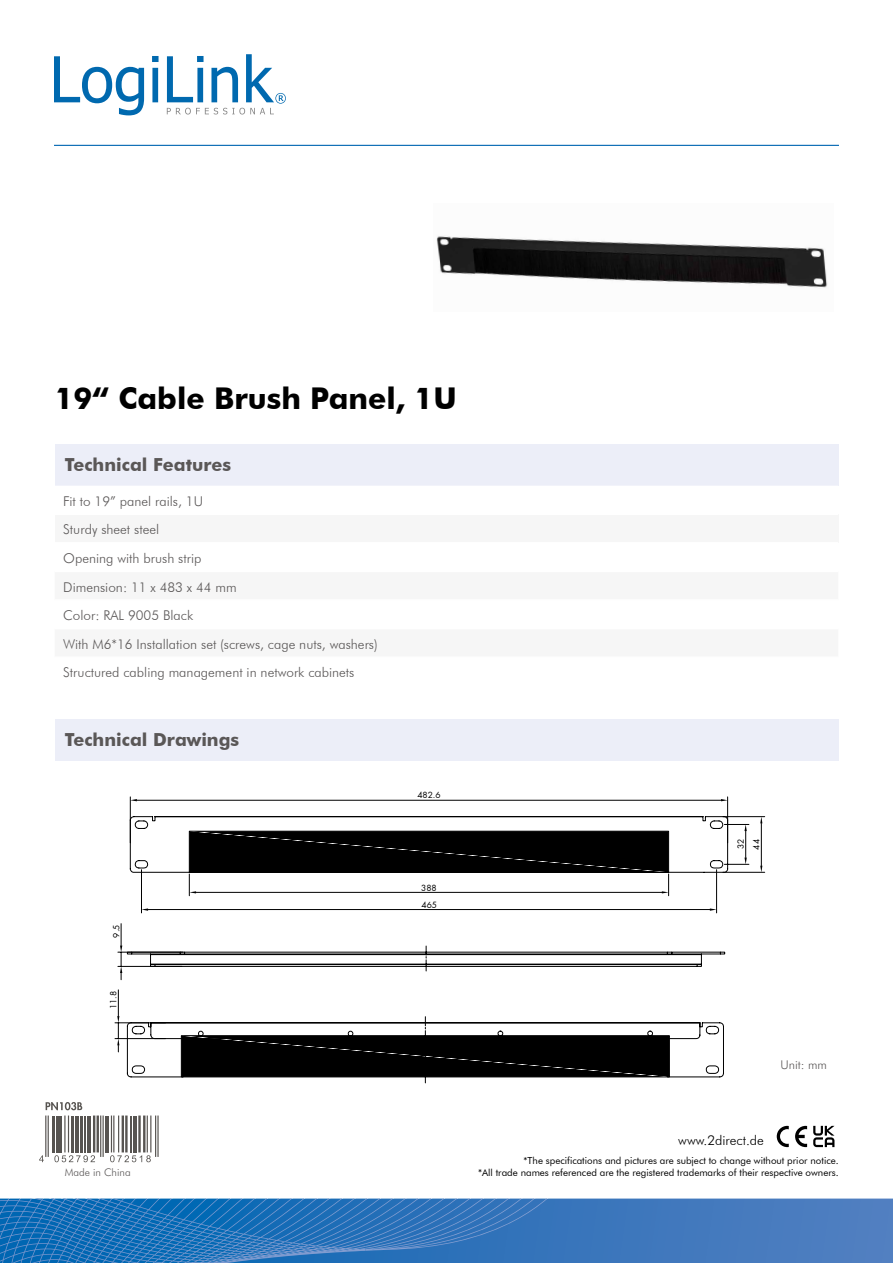
<style>
.page{position:relative;width:893px;height:1263px;background:#fff}
.page>*{position:absolute;margin:0;border:0;box-sizing:border-box;transform-origin:0 0}
.t1{font:700 30px "Futura BT";color:#000}
.t2{font:700 18px "Futura BT";color:#5a5757}
.t3{font:300 13.5px/28.7px "Futura BT";color:#5a5757}
.t4{font:300 13.5px "Futura BT";color:#000}
.t5{font:300 12px "Futura BT";color:#5a5757}
.t6{font:300 10.5px "Futura BT";color:#5a5757}
.t7{font:9.75px/11.7px "Futura BT";color:#000;text-align:right}
.t8{font:8.4px/15.8px "Futura";color:#000}
</style>
<div class="page">
<svg style="left:0;top:1198px;width:893px;height:65px;background:#3978bc"></svg>
<svg style="left:42px;top:1115px;width:115px;height:48px"></svg>
<svg style="left:207px;top:1198px;width:341px;height:43px;background:#2f75bb"></svg>
<svg style="left:0;top:1220px;width:171px;height:22px;background:#1c71b8"></svg>
<hr style="left:54px;top:145px;width:785px;height:1px;background:#0066b2">
<svg style="left:54px;top:56px;width:90px;height:59px"></svg>
<svg style="left:152px;top:56px;width:7px;height:46px"></svg>
<svg style="left:167px;top:54px;width:119px;height:60px"></svg>
<svg style="left:777px;top:1126px;width:12px;height:21px"></svg>
<svg style="left:795px;top:1126px;width:12px;height:21px"></svg>
<svg style="left:813px;top:1126px;width:21px;height:21px"></svg>
<div style="left:55px;top:444px;width:783px;height:42px;background:#eceef8"></div>
<div style="left:55px;top:514px;width:783px;height:29px;background:#f6f6f6"></div>
<hr style="left:55px;top:513px;width:783px;height:2px;background:#fff">
<hr style="left:55px;top:542px;width:783px;height:2px;background:#fff">
<img style="left:436px;top:236px;width:392px;height:52px">
<div style="left:55px;top:719px;width:783px;height:42px;background:#eceef8"></div>
<svg style="left:126px;top:945px;width:600px;height:133px"></svg>
<svg style="left:180px;top:1016px;width:490px;height:68px"></svg>
<hr style="left:723px;top:816px;width:42px;height:1px;background:#000">
<hr style="left:723px;top:872px;width:42px;height:1px;background:#000">
<hr style="left:761px;top:823px;width:1px;height:43px;background:#000">
<svg style="left:129px;top:815px;width:621px;height:81px"></svg>
<hr style="left:141px;top:870px;width:1px;height:43px;background:#000">
<hr style="left:716px;top:870px;width:1px;height:43px;background:#000">
<hr style="left:148px;top:909px;width:562px;height:1px;background:#000">
<svg style="left:142px;top:908px;width:6px;height:3px"></svg>
<svg style="left:710px;top:908px;width:7px;height:3px"></svg>
<hr style="left:130px;top:797px;width:1px;height:46px;background:#000">
<hr style="left:727px;top:797px;width:1px;height:46px;background:#000">
<hr style="left:137px;top:800px;width:584px;height:1px;background:#000">
<svg style="left:130px;top:799px;width:7px;height:2px"></svg>
<svg style="left:721px;top:799px;width:7px;height:2px"></svg>
<hr style="left:115px;top:1038px;width:51px;height:1px;background:#000">
<hr style="left:115px;top:1022px;width:51px;height:1px;background:#000">
<svg style="left:117px;top:990px;width:2px;height:62px"></svg>
<hr style="left:118px;top:966px;width:64px;height:1px;background:#000">
<hr style="left:118px;top:952px;width:65px;height:1px;background:#000">
<svg style="left:120px;top:924px;width:2px;height:56px"></svg>
<svg style="left:39px;top:1102px;width:56px;height:60px"></svg>
<svg style="left:110px;top:1155px;width:41px;height:7px"></svg>
<hr style="left:48px;top:1115px;width:1px;height:42px;background:#575451">
<hr style="left:45px;top:1115px;width:1px;height:42px;background:#575451">
<hr style="left:52px;top:1115px;width:3px;height:37px;background:#575451">
<hr style="left:56px;top:1115px;width:1px;height:37px;background:#575451">
<hr style="left:58px;top:1115px;width:4px;height:37px;background:#575451">
<hr style="left:68px;top:1115px;width:1px;height:37px;background:#575451">
<hr style="left:64px;top:1115px;width:2px;height:37px;background:#575451">
<hr style="left:71px;top:1115px;width:3px;height:37px;background:#575451">
<hr style="left:75px;top:1115px;width:4px;height:37px;background:#575451">
<hr style="left:80px;top:1115px;width:2px;height:37px;background:#575451">
<hr style="left:85px;top:1115px;width:1px;height:37px;background:#575451">
<hr style="left:87px;top:1115px;width:4px;height:37px;background:#575451">
<hr style="left:97px;top:1115px;width:2px;height:37px;background:#575451">
<hr style="left:93px;top:1115px;width:2px;height:37px;background:#575451">
<hr style="left:103px;top:1115px;width:1px;height:42px;background:#575451">
<hr style="left:100px;top:1115px;width:1px;height:42px;background:#575451">
<hr style="left:105px;top:1115px;width:3px;height:37px;background:#575451">
<hr style="left:118px;top:1115px;width:1px;height:37px;background:#575451">
<hr style="left:113px;top:1115px;width:1px;height:37px;background:#575451">
<hr style="left:111px;top:1115px;width:1px;height:37px;background:#575451">
<hr style="left:125px;top:1115px;width:3px;height:37px;background:#575451">
<hr style="left:122px;top:1115px;width:2px;height:37px;background:#575451">
<hr style="left:130px;top:1115px;width:1px;height:37px;background:#575451">
<hr style="left:134px;top:1115px;width:3px;height:37px;background:#575451">
<hr style="left:143px;top:1115px;width:2px;height:37px;background:#575451">
<hr style="left:138px;top:1115px;width:3px;height:37px;background:#575451">
<hr style="left:157px;top:1115px;width:2px;height:42px;background:#575451">
<hr style="left:155px;top:1115px;width:1px;height:42px;background:#575451">
<hr style="left:150px;top:1115px;width:1px;height:37px;background:#575451">
<hr style="left:147px;top:1115px;width:1px;height:37px;background:#575451">
<h1 class="t1" style="left:55px;top:380px;width:403px">19“ Cable Brush Panel, 1U</h1>
<h2 class="t2" style="left:65px;top:454px;width:168px">Technical Features</h2>
<p class="t3" style="left:63px;top:486px;width:316px">Fit to 19” panel rails, 1U<br>Sturdy sheet steel<br>Opening with brush strip<br>Dimension: 11 x 483 x 44 mm<br>Color: RAL 9005 Black<br>With M6*16 Installation set (screws, cage nuts, washers)<br>Structured cabling management in network cabinets</p>
<h2 class="t2" style="left:65px;top:729px;width:176px">Technical Drawings</h2>
<p class="t8" style="left:109px;top:937px;width:14px;rotate:-90deg">9.5</p>
<p class="t8" style="left:106px;top:1009px;width:20px;rotate:-90deg">11.8</p>
<p class="t8" style="left:417px;top:787px;width:25px">482.6</p>
<p class="t8" style="left:421px;top:879px;width:17px;line-height:17.2px">388<br>465</p>
<p class="t8" style="left:733px;top:850px;width:12px;rotate:-90deg">32<br>44</p>
<p class="t5" style="left:780px;top:1057px;width:48px">Unit: mm</p>
<p class="t6" style="left:65px;top:1166px;width:67px">Made in China</p>
<p class="t4" style="left:678px;top:1132px;width:87px">www.2direct.de</p>
<p class="t7" style="left:478px;top:1154px;width:362px">*The specifications and pictures are subject to change without prior notice.<br>*All trade names referenced are the registered trademarks of their respective owners.</p>
</div>
